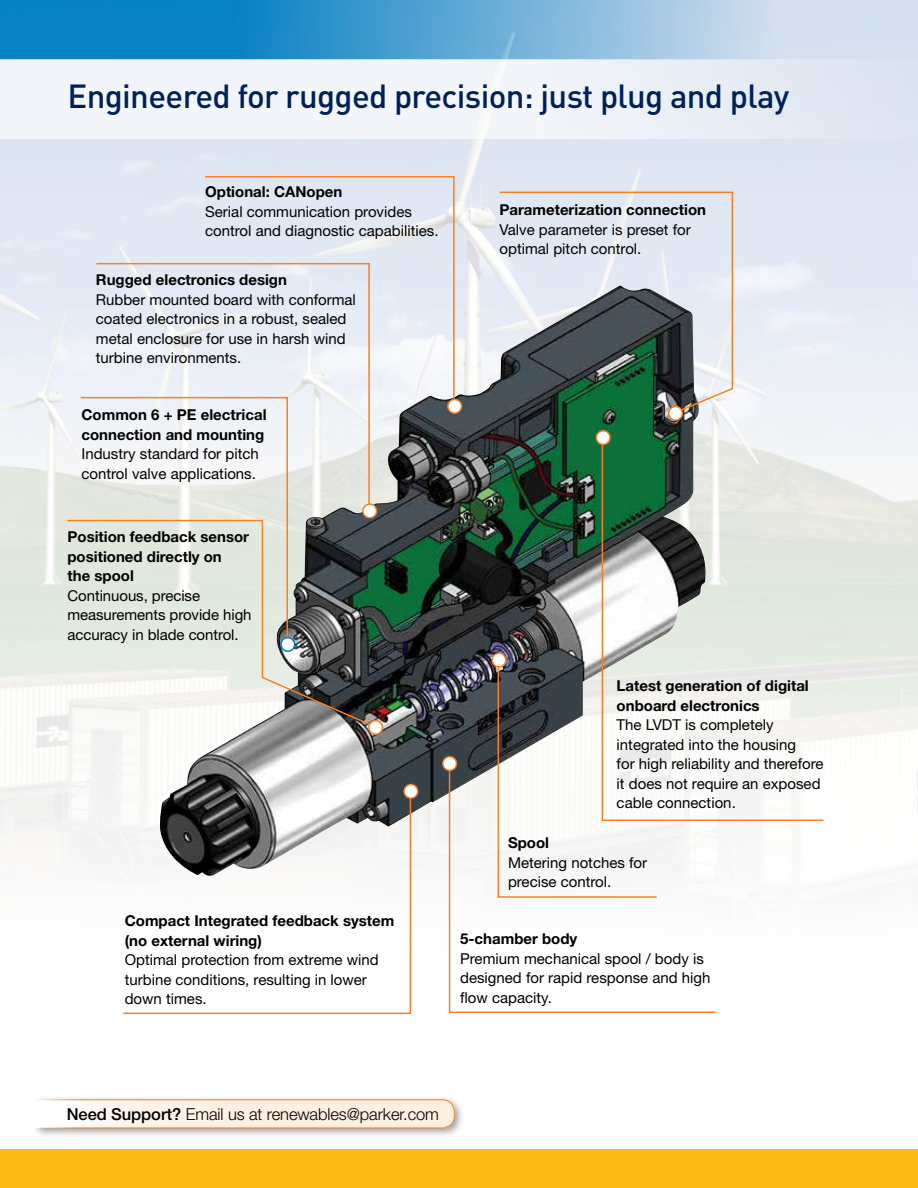
<style>
.page{position:relative;width:918px;height:1188px;background:#fff}
.page>*{position:absolute;margin:0;border:0;box-sizing:border-box;transform-origin:0 0}
.t1{font:500 33px "DINOT";letter-spacing:-.02em;color:#002157}
.t2{font:300 16.5px "Helvetica Neue LT Std";letter-spacing:-.005em;color:#000}
.t3{font:15px/19.5px "Helvetica Neue LT Std";color:#000}
.t4{font:700 15px/19.5px "Helvetica Neue LT Std";color:#000}
.s1{font-weight:500}
</style>
<div class="page">
<svg style="left:0;top:0;width:918px;height:59px;background:#64abd6"></svg>
<img style="left:160px;top:286px;width:549px;height:590px">
<div style="left:0;top:1150px;width:918px;height:38px;background:#fdb913"></div>
<div style="left:0;top:59px;width:918px;height:80px;background:linear-gradient(to right,#f7f9fb,#e4eaf4)"></div>
<div style="left:33px;top:1095px;width:432px;height:43px;background:#000;opacity:.4"></div>
<svg style="left:33px;top:1099px;width:422px;height:30px"></svg>
<svg style="left:79px;top:396px;width:210px;height:123px"></svg>
<svg style="left:95px;top:262px;width:276px;height:249px"></svg>
<svg style="left:498px;top:191px;width:236px;height:223px;background:#a1acae"></svg>
<svg style="left:448px;top:762px;width:269px;height:251px"></svg>
<svg style="left:601px;top:439px;width:224px;height:383px"></svg>
<svg style="left:495px;top:658px;width:163px;height:241px"></svg>
<svg style="left:122px;top:790px;width:290px;height:225px"></svg>
<svg style="left:66px;top:519px;width:311px;height:210px;background:#bdc0b9"></svg>
<div style="left:369px;top:721px;width:13px;height:13px;background:#fff;border-radius:50%"></div>
<div style="left:368px;top:720px;width:15px;height:15px;border:2px solid #f58025;border-radius:50%"></div>
<div style="left:404px;top:785px;width:14px;height:13px;background:#fff;border-radius:50%"></div>
<div style="left:403px;top:784px;width:15px;height:15px;border:2px solid #f58025;border-radius:50%"></div>
<div style="left:492px;top:653px;width:14px;height:14px;background:#fff;border-radius:50%"></div>
<div style="left:491px;top:653px;width:16px;height:15px;border:2px solid #f58025;border-radius:50%"></div>
<div style="left:443px;top:757px;width:13px;height:13px;background:#fff;border-radius:50%"></div>
<div style="left:442px;top:756px;width:15px;height:15px;border:2px solid #f58025;border-radius:50%"></div>
<div style="left:596px;top:431px;width:14px;height:13px;background:#fff;border-radius:50%"></div>
<div style="left:596px;top:430px;width:15px;height:15px;border:2px solid #f58025;border-radius:50%"></div>
<div style="left:669px;top:407px;width:13px;height:13px;background:#fff;border-radius:50%"></div>
<div style="left:668px;top:406px;width:15px;height:15px;border:2px solid #f58025;border-radius:50%"></div>
<div style="left:363px;top:504px;width:14px;height:14px;background:#fff;border-radius:50%"></div>
<div style="left:362px;top:503px;width:15px;height:16px;border:2px solid #f58025;border-radius:50%"></div>
<div style="left:281px;top:638px;width:14px;height:13px;background:#fff;border-radius:50%"></div>
<div style="left:280px;top:637px;width:15px;height:15px;border:2px solid #0082c4;border-radius:50%"></div>
<svg style="left:204px;top:175px;width:251px;height:229px;background:#e6e8ef"></svg>
<div style="left:448px;top:399px;width:13px;height:14px;background:#fff;border-radius:50%"></div>
<div style="left:447px;top:399px;width:15px;height:15px;border:2px solid #f58025;border-radius:50%"></div>
<h1 class="t1" style="left:68px;top:74px;width:723px">Engineered for rugged precision: just plug and play</h1>
<p class="t4" style="left:205px;top:182px;width:139px">Optional: CANopen</p>
<p class="t3" style="left:205px;top:201px;width:235px">Serial communication provides control and diagnostic capabilities.</p>
<p class="t4" style="left:96px;top:270px;width:193px">Rugged electronics design</p>
<p class="t3" style="left:96px;top:289px;width:262px">Rubber mounted board with conformal coated electronics in a robust, sealed metal enclosure for use in harsh wind turbine environments.</p>
<p class="t4" style="left:82px;top:405px;width:187px">Common 6 + PE electrical connection and mounting</p>
<p class="t3" style="left:82px;top:444px;width:179px">Industry standard for pitch control valve applications.</p>
<p class="t4" style="left:68px;top:527px;width:183px">Position feedback sensor positioned directly on<br>the spool</p>
<p class="t3" style="left:68px;top:585px;width:186px">Continuous, precise measurements provide high accuracy in blade control.</p>
<p class="t4" style="left:125px;top:911px;width:271px">Compact Integrated feedback system (no external wiring)</p>
<p class="t3" style="left:125px;top:950px;width:255px">Optimal protection from extreme wind turbine conditions, resulting in lower down times.</p>
<p class="t4" style="left:500px;top:200px;width:208px">Parameterization connection</p>
<p class="t3" style="left:500px;top:219px;width:193px">Valve parameter is preset for optimal pitch control.</p>
<p class="t4" style="left:617px;top:676px;width:194px">Latest generation of digital onboard electronics</p>
<p class="t3" style="left:617px;top:715px;width:208px">The LVDT is completely integrated into the housing<br>for high reliability and therefore it does not require an exposed cable connection.</p>
<p class="t4" style="left:508px;top:833px;width:43px">Spool</p>
<p class="t3" style="left:508px;top:853px;width:141px">Metering notches for precise control.</p>
<p class="t4" style="left:460px;top:929px;width:119px">5-chamber body</p>
<p class="t3" style="left:460px;top:948px;width:252px">Premium mechanical spool / body is designed for rapid response and high flow capacity.</p>
<p class="t2" style="left:67px;top:1104px;width:374px"><span class="s1">Need Support?</span> Email us at renewables@parker.com</p>
</div>
